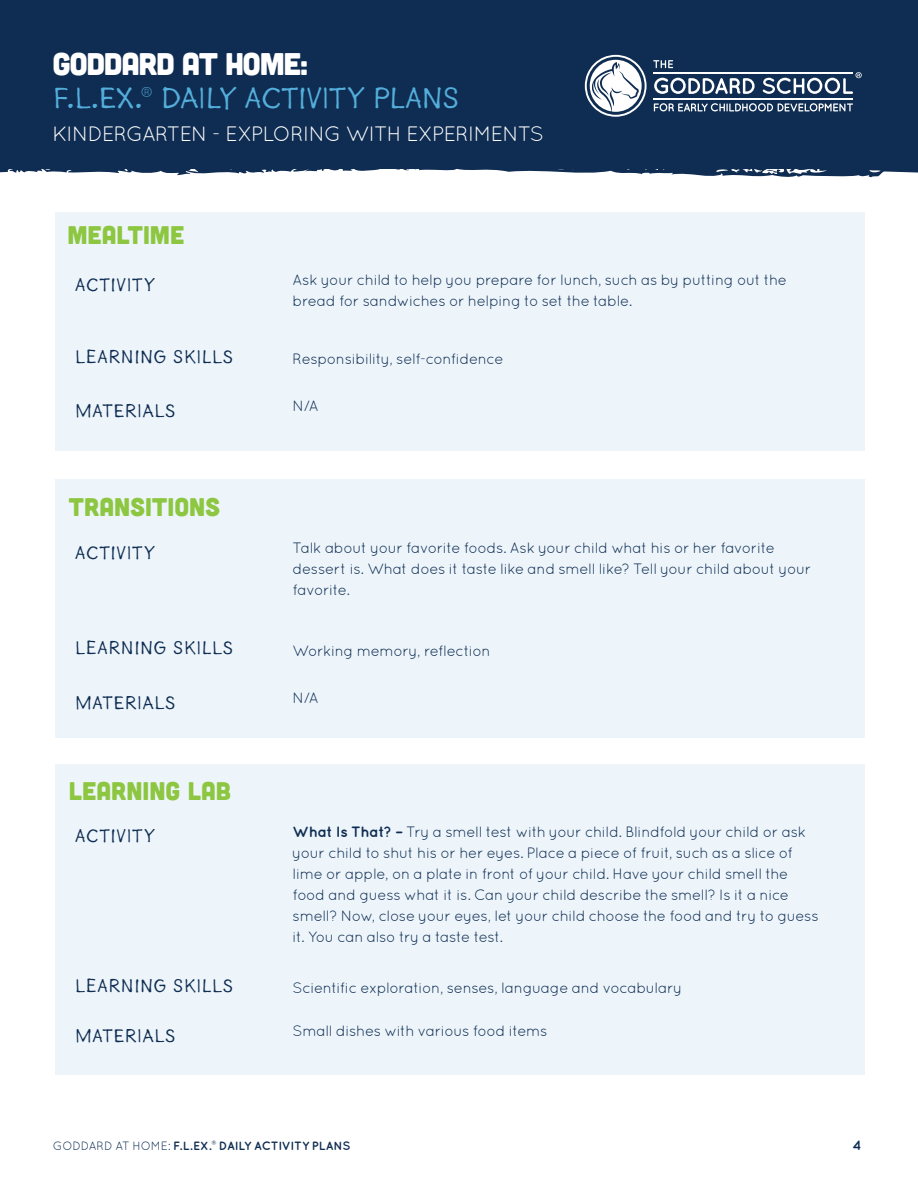
<style>
.page{position:relative;width:918px;height:1188px;background:#fff}
.page>*{position:absolute;margin:0;border:0;box-sizing:border-box;transform-origin:0 0}
.t1{font:31.35px "Goodlife Sans";letter-spacing:-.045em;color:#54aedb}
.t2{font:31.35px "Cubano";letter-spacing:-.045em;color:#fff}
.t3{font:25.5px "Cubano";color:#8dc640}
.t4{font:20.85px "Quicksand";letter-spacing:-.04em;color:#fff}
.t5{font:19.5px "Goodlife Sans";color:#0f2d52}
.t6{font:15px/21px "Quicksand";letter-spacing:-.025em;color:#0f2d52}
.t7{font:700 13.5px "Quicksand";color:#0f2d52}
.t8{font:700 12px "Quicksand";letter-spacing:-.005em;color:#0f2d52}
.s1{font-family:"Quicksand";font-size:28.35px}
.s2{font-weight:700}
.s3{font-weight:400}
</style>
<div class="page">
<div style="left:0;top:0;width:918px;height:168px;background:#0f2d52"></div>
<svg style="left:0;top:168px;width:918px;height:10px"></svg>
<svg style="left:654px;top:103px;width:199px;height:8px"></svg>
<svg style="left:653px;top:60px;width:20px;height:8px"></svg>
<svg style="left:654px;top:78px;width:101px;height:16px"></svg>
<hr style="left:653px;top:72px;width:200px;height:2px;background:#fff">
<hr style="left:653px;top:98px;width:200px;height:2px;background:#fff">
<svg style="left:585px;top:55px;width:62px;height:62px"></svg>
<svg style="left:763px;top:72px;width:99px;height:22px"></svg>
<div style="left:55px;top:212px;width:810px;height:238px;background:#edf5fb"></div>
<div style="left:55px;top:480px;width:810px;height:258px;background:#edf5fb"></div>
<div style="left:55px;top:765px;width:810px;height:310px;background:#edf5fb"></div>
<h1 class="t2" style="left:52px;top:44px;width:257px">GODDARD AT HOME:</h1>
<h1 class="t1" style="left:52px;top:81px;width:409px">F.L.EX.<span class="s1">®</span> DAILY ACTIVITY PLANS</h1>
<h3 class="t4" style="left:52px;top:122px;width:493px">KINDERGARTEN - EXPLORING WITH EXPERIMENTS</h3>
<h2 class="t3" style="left:68px;top:219px;width:118px">MEALTIME</h2>
<h3 class="t5" style="left:75px;top:274px;width:82px">ACTIVITY</h3>
<p class="t6" style="left:293px;top:269px;width:496px">Ask your child to help you prepare for lunch, such as by putting out the bread for sandwiches or helping to set the table.</p>
<h3 class="t5" style="left:75px;top:346px;width:160px">LEARNING SKILLS</h3>
<p class="t6" style="left:293px;top:348px;width:212px">Responsibility, self-confidence</p>
<h3 class="t5" style="left:75px;top:400px;width:102px">MATERIALS</h3>
<p class="t6" style="left:293px;top:395px;width:27px">N/A</p>
<h2 class="t3" style="left:69px;top:490px;width:153px">TRANSITIONS</h2>
<h3 class="t5" style="left:75px;top:542px;width:82px">ACTIVITY</h3>
<p class="t6" style="left:293px;top:537px;width:520px">Talk about your favorite foods. Ask your child what his or her favorite dessert is. What does it taste like and smell like? Tell your child about your favorite.</p>
<h3 class="t5" style="left:75px;top:638px;width:160px">LEARNING SKILLS</h3>
<p class="t6" style="left:293px;top:640px;width:200px">Working memory, reflection</p>
<h3 class="t5" style="left:75px;top:692px;width:102px">MATERIALS</h3>
<p class="t6" style="left:293px;top:687px;width:27px">N/A</p>
<h2 class="t3" style="left:69px;top:775px;width:164px">LEARNING LAB</h2>
<h3 class="t5" style="left:75px;top:825px;width:82px">ACTIVITY</h3>
<p class="t6" style="left:293px;top:821px;width:528px"><span class="s2">What Is That? –</span> Try a smell test with your child. Blindfold your child or ask your child to shut his or her eyes. Place a piece of fruit, such as a slice of lime or apple, on a plate in front of your child. Have your child smell the food and guess what it is. Can your child describe the smell? Is it a nice smell? Now, close your eyes, let your child choose the food and try to guess it. You can also try a taste test.</p>
<h3 class="t5" style="left:75px;top:975px;width:160px">LEARNING SKILLS</h3>
<p class="t6" style="left:293px;top:977px;width:391px">Scientific exploration, senses, language and vocabulary</p>
<h3 class="t5" style="left:75px;top:1025px;width:102px">MATERIALS</h3>
<p class="t6" style="left:293px;top:1020px;width:256px">Small dishes with various food items</p>
<p class="t8" style="left:53px;top:1139px;width:299px"><span class="s3">GODDARD AT HOME:</span> F.L.EX.® DAILY ACTIVITY PLANS</p>
<p class="t7" style="left:852px;top:1137px;width:10px">4</p>
</div>
